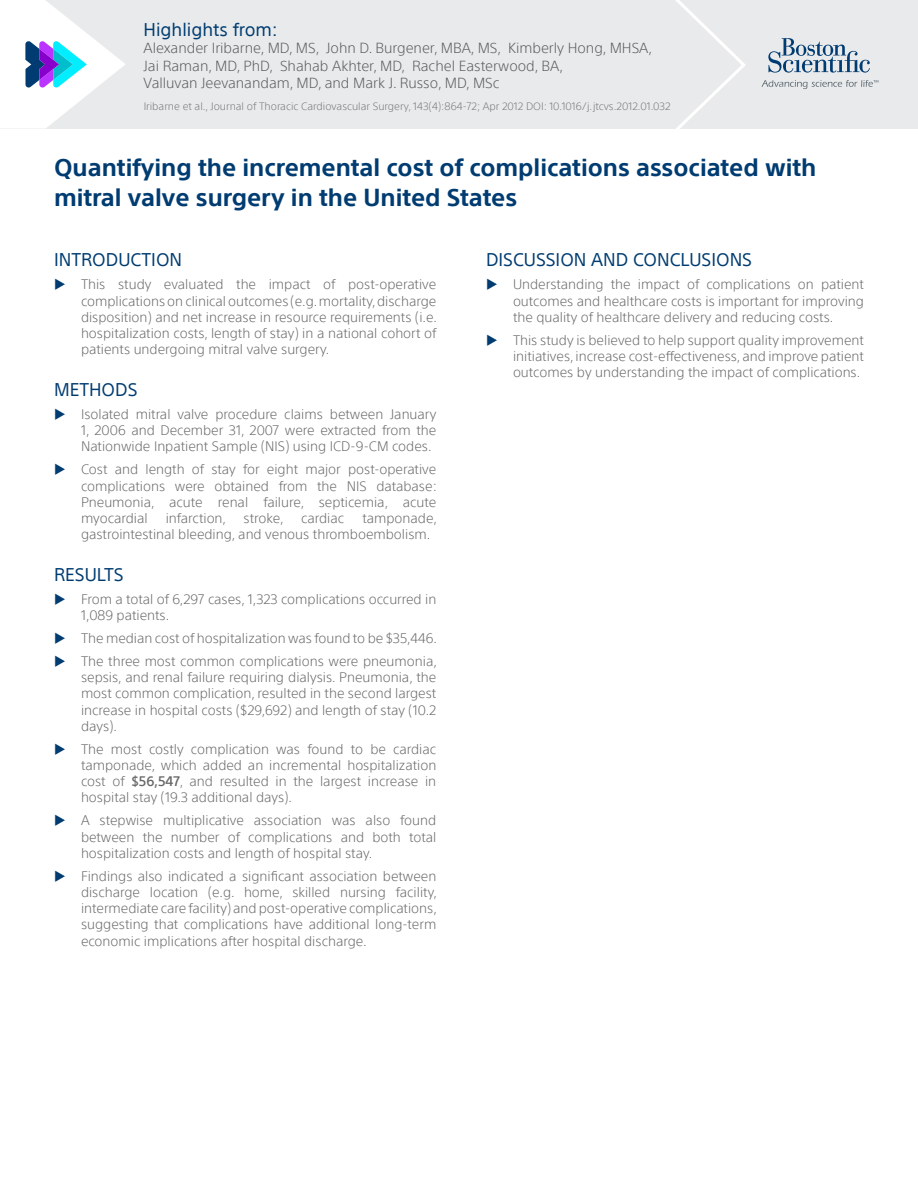
<style>
.page{position:relative;width:918px;height:1188px;background:#fff}
.page>*{position:absolute;margin:0;border:0;box-sizing:border-box;transform-origin:0 0}
.t1{font:700 24px/30px "SST";color:#003c71}
.t2{font:18px "SST";color:#003c71}
.t3{font:300 14.25px/17.1px "SST";color:#58595b}
.t4{font:300 13.5px/16.2px "SST";color:#666767;text-align:justify}
.t5{font:300 10.5px "SST";color:#58595b}
.s1{font-weight:500}
</style>
<div class="page">
<div style="left:0;top:0;width:918px;height:129px;background:#e9eaeb"></div>
<svg style="left:0;top:0;width:125px;height:129px"></svg>
<svg style="left:675px;top:0;width:70px;height:129px"></svg>
<svg style="left:768px;top:38px;width:102px;height:35px"></svg>
<svg style="left:761px;top:80px;width:117px;height:9px"></svg>
<h2 class="t2" style="left:144px;top:19px;width:136px">Highlights from:</h2>
<p class="t3" style="left:144px;top:40px;width:510px">Alexander Iribarne, MD, MS, John D. Burgener, MBA, MS, Kimberly Hong, MHSA,<br>Jai Raman, MD, PhD, Shahab Akhter, MD, Rachel Easterwood, BA,<br>Valluvan Jeevanandam, MD, and Mark J. Russo, MD, MSc</p>
<p class="t5" style="left:144px;top:100px;width:528px">Iribarne et al., Journal of Thoracic Cardiovascular Surgery, 143(4):864-72; Apr 2012 DOI: 10.1016/j.jtcvs.2012.01.032</p>
<h1 class="t1" style="left:54px;top:152px;width:764px">Quantifying the incremental cost of complications associated with mitral valve surgery in the United States</h1>
<h2 class="t2" style="left:54px;top:249px;width:130px">INTRODUCTION</h2>
<p class="t4" style="left:81px;top:276px;width:358px">This study evaluated the impact of post-operative complications on clinical outcomes (e.g. mortality, discharge disposition) and net increase in resource requirements (i.e. hospitalization costs, length of stay) in a national cohort of patients undergoing mitral valve surgery.</p>
<h2 class="t2" style="left:54px;top:379px;width:85px">METHODS</h2>
<p class="t4" style="left:81px;top:406px;width:357px">Isolated mitral valve procedure claims between January 1, 2006 and December 31, 2007 were extracted from the Nationwide Inpatient Sample (NIS) using ICD-9-CM codes.</p>
<p class="t4" style="left:81px;top:461px;width:357px">Cost and length of stay for eight major post-operative complications were obtained from the NIS database:<br>Pneumonia, acute renal failure, septicemia, acute myocardial</p>
<p class="t4" style="left:81px;top:510px;width:357px;text-indent:281px">tamponade, gastrointestinal bleeding, and venous thromboembolism.</p>
<h2 class="t2" style="left:54px;top:564px;width:71px">RESULTS</h2>
<p class="t4" style="left:81px;top:591px;width:357px">From a total of 6,297 cases, 1,323 complications occurred in<br>1,089 patients.</p>
<p class="t4" style="left:81px;top:627px;width:358px;line-height:23px">The median cost of hospitalization was found to be $35,446.<br>The three most common complications were pneumonia,</p>
<p class="t4" style="left:81px;top:669px;width:357px">sepsis, and renal failure requiring dialysis. Pneumonia, the most common complication, resulted in the second largest increase in hospital costs ($29,692) and length of stay (10.2 days).</p>
<p class="t4" style="left:81px;top:741px;width:357px">The most costly complication was found to be cardiac tamponade, which added an incremental hospitalization cost of <span class="s1">$56,547</span>, and resulted in the largest increase in hospital stay (19.3 additional days).</p>
<p class="t4" style="left:81px;top:812px;width:357px">A stepwise multiplicative association was also found between the number of complications and both total hospitalization costs and length of hospital stay.</p>
<p class="t4" style="left:81px;top:868px;width:357px">Findings also indicated a significant association between discharge location (e.g. home, skilled nursing facility, intermediate care facility) and post-operative complications, suggesting that complications have additional long-term economic implications after hospital discharge.</p>
<p class="t4" style="left:166px;top:510px;width:62px">infarction,</p>
<p class="t4" style="left:244px;top:510px;width:42px">stroke,</p>
<p class="t4" style="left:301px;top:510px;width:45px">cardiac</p>
<h2 class="t2" style="left:486px;top:249px;width:268px">DISCUSSION AND CONCLUSIONS</h2>
<p class="t4" style="left:513px;top:276px;width:353px">Understanding the impact of complications on patient outcomes and healthcare costs is important for improving the quality of healthcare delivery and reducing costs.</p>
<p class="t4" style="left:513px;top:332px;width:352px">This study is believed to help support quality improvement initiatives, increase cost-effectiveness, and improve patient outcomes by understanding the impact of complications.</p>
</div>
